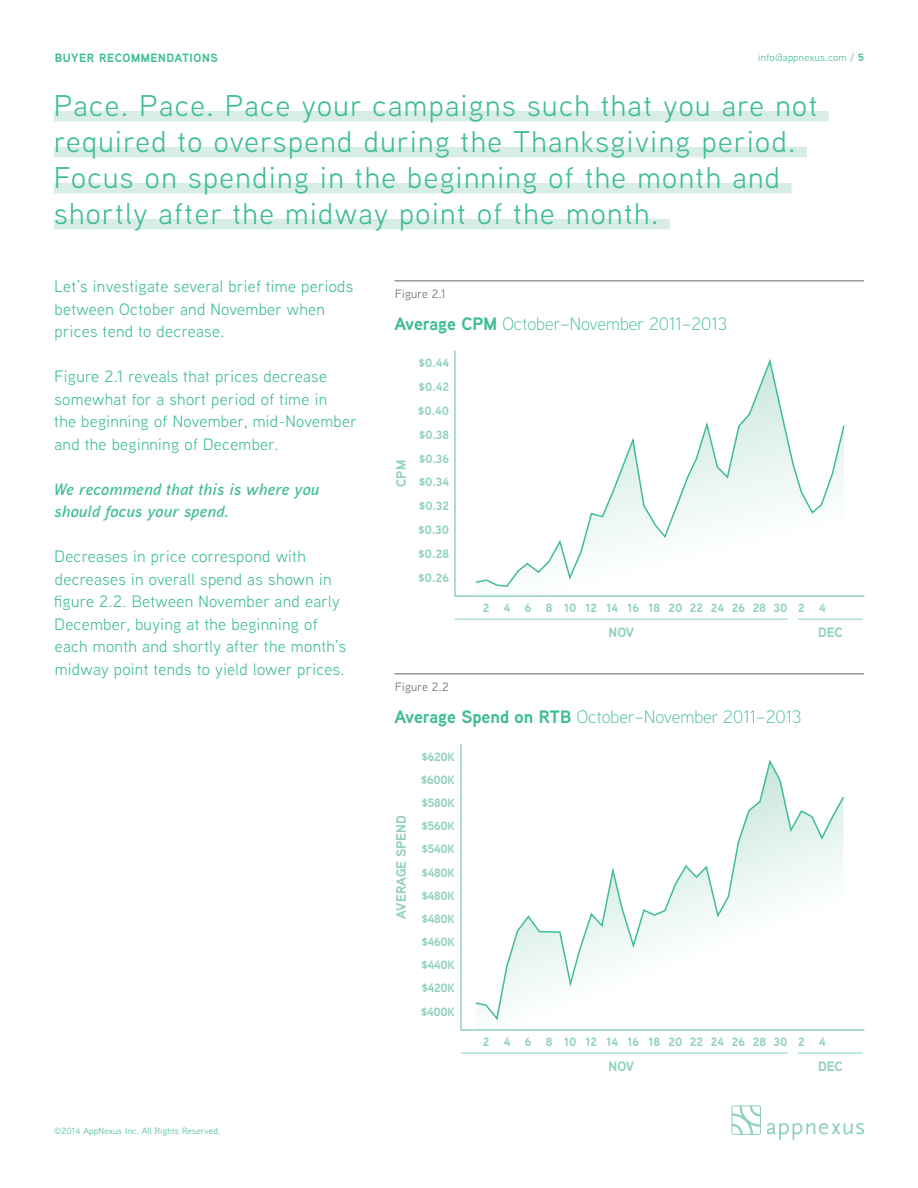
<style>
.page{position:relative;width:918px;height:1188px;background:#fff}
.page>*{position:absolute;margin:0;border:0;box-sizing:border-box;transform-origin:0 0}
.t1{font:30px/36px "Aaux Next";letter-spacing:.05em;color:#3fbd94}
.t2{font:300 18px "Aaux Next";color:#3fbd94}
.t3{font:16.5px/22.5px "Aaux Next";letter-spacing:.02em;color:#3fbd94}
.t4{font:italic 600 16.5px/22.5px "Aaux Next";letter-spacing:.02em;color:#3fbd94}
.t5{font:700 13.5px "Aaux Next";color:#8fd1bc}
.t6{font:700 12px/23.9px "Aaux Next";color:#8fd1bc;text-align:justify}
.t7{font:700 12px "Aaux Next";letter-spacing:.05em;color:#3fbd94}
.t8{font:12px "Aaux Next";letter-spacing:.025em;color:#666}
.t9{font:10.5px "Aaux Next";letter-spacing:.025em;color:#3fbd94}
.t10{font:9px "Aaux Next";letter-spacing:.025em;color:#3fbd94}
.s1{font-weight:700}
</style>
<div class="page">
<div style="left:54px;top:111px;width:775px;height:10px;background:#d8ede7"></div>
<div style="left:54px;top:147px;width:753px;height:10px;background:#d8ede7"></div>
<div style="left:54px;top:183px;width:737px;height:10px;background:#d8ede7"></div>
<div style="left:54px;top:219px;width:616px;height:10px;background:#d8ede7"></div>
<hr style="left:394px;top:280px;width:470px;height:1px;background:#666">
<hr style="left:394px;top:674px;width:470px;height:1px;background:#666">
<hr style="left:454px;top:351px;width:2px;height:245px;background:#8fd1bc">
<hr style="left:455px;top:595px;width:409px;height:2px;background:#8fd1bc">
<hr style="left:455px;top:619px;width:333px;height:1px;background:#8fd1bc">
<hr style="left:798px;top:619px;width:65px;height:1px;background:#8fd1bc">
<svg style="left:475px;top:359px;width:370px;height:228px"></svg>
<hr style="left:460px;top:744px;width:2px;height:286px;background:#8fd1bc">
<hr style="left:461px;top:1029px;width:403px;height:2px;background:#8fd1bc">
<hr style="left:461px;top:1053px;width:327px;height:1px;background:#8fd1bc">
<hr style="left:798px;top:1053px;width:65px;height:1px;background:#8fd1bc">
<svg style="left:475px;top:759px;width:369px;height:262px"></svg>
<svg style="left:731px;top:1105px;width:30px;height:30px"></svg>
<svg style="left:767px;top:1123px;width:97px;height:17px"></svg>
<p class="t9" style="left:758px;top:51px;width:107px">info@appnexus.com / <span class="s1">5</span></p>
<h1 class="t1" style="left:54px;top:87px;width:765px">Pace. Pace. Pace your campaigns such that you are not required to overspend during the Thanksgiving period.<br>Focus on spending in the beginning of the month and shortly after the midway point of the month.</h1>
<p class="t7" style="left:55px;top:50px;width:164px">Buyer Recommendations</p>
<p class="t3" style="left:55px;top:274px;width:300px">Let’s investigate several brief time periods between October and November when prices tend to decrease.</p>
<p class="t3" style="left:54px;top:364px;width:304px">Figure 2.1 reveals that prices decrease somewhat for a short period of time in<br>the beginning of November, mid-November and the beginning of December.</p>
<p class="t4" style="left:54px;top:477px;width:267px">We recommend that this is where you should focus your spend.</p>
<p class="t3" style="left:54px;top:544px;width:294px">Decreases in price correspond with decreases in overall spend as shown in figure 2.2. Between November and early December, buying at the beginning of each month and shortly after the month’s midway point tends to yield lower prices.</p>
<p class="t10" style="left:54px;top:1125px;width:168px">©2014 AppNexus I nc. All Rights Reserved.</p>
<p class="t8" style="left:395px;top:286px;width:52px">Figure 2.1</p>
<p class="t2" style="left:394px;top:312px;width:334px"><span class="s1">Average CPM</span> October–November 2011–2013</p>
<p class="t5" style="left:392px;top:487px;width:28px;rotate:-90deg">CPM</p>
<p class="t6" style="left:418px;top:351px;width:33px">$0.44 $0.42 $0.40 $0.38 $0.36 $0.34 $0.32 $0.30 $0.28 $0.26</p>
<p class="t8" style="left:395px;top:679px;width:55px">Figure 2.2</p>
<p class="t6" style="left:483px;top:595px;width:345px">2 4 6 8 10 12 14 16 18202224262830 2 4</p>
<p class="t5" style="left:609px;top:622px;width:27px">NOV</p>
<p class="t5" style="left:818px;top:622px;width:26px">DEC</p>
<p class="t2" style="left:394px;top:705px;width:409px"><span class="s1">Average Spend on RTB</span> October–November 2011–2013</p>
<p class="t5" style="left:392px;top:919px;width:105px;rotate:-90deg">AVERAGE SPEND</p>
<p class="t6" style="left:421px;top:745px;width:36px;line-height:23.2px">$620K $600K $580K $560K $540K</p>
<p class="t6" style="left:421px;top:860px;width:35px">$480K</p>
<p class="t6" style="left:421px;top:883px;width:35px">$480K</p>
<p class="t6" style="left:421px;top:907px;width:35px">$480K</p>
<p class="t6" style="left:421px;top:930px;width:36px;line-height:23.2px">$460K $440K $420K $400K</p>
<p class="t6" style="left:483px;top:1029px;width:345px">2 4 6 8 10 12 14 16 18202224262830 2 4</p>
<p class="t5" style="left:609px;top:1056px;width:27px">NOV</p>
<p class="t5" style="left:818px;top:1056px;width:26px">DEC</p>
</div>
